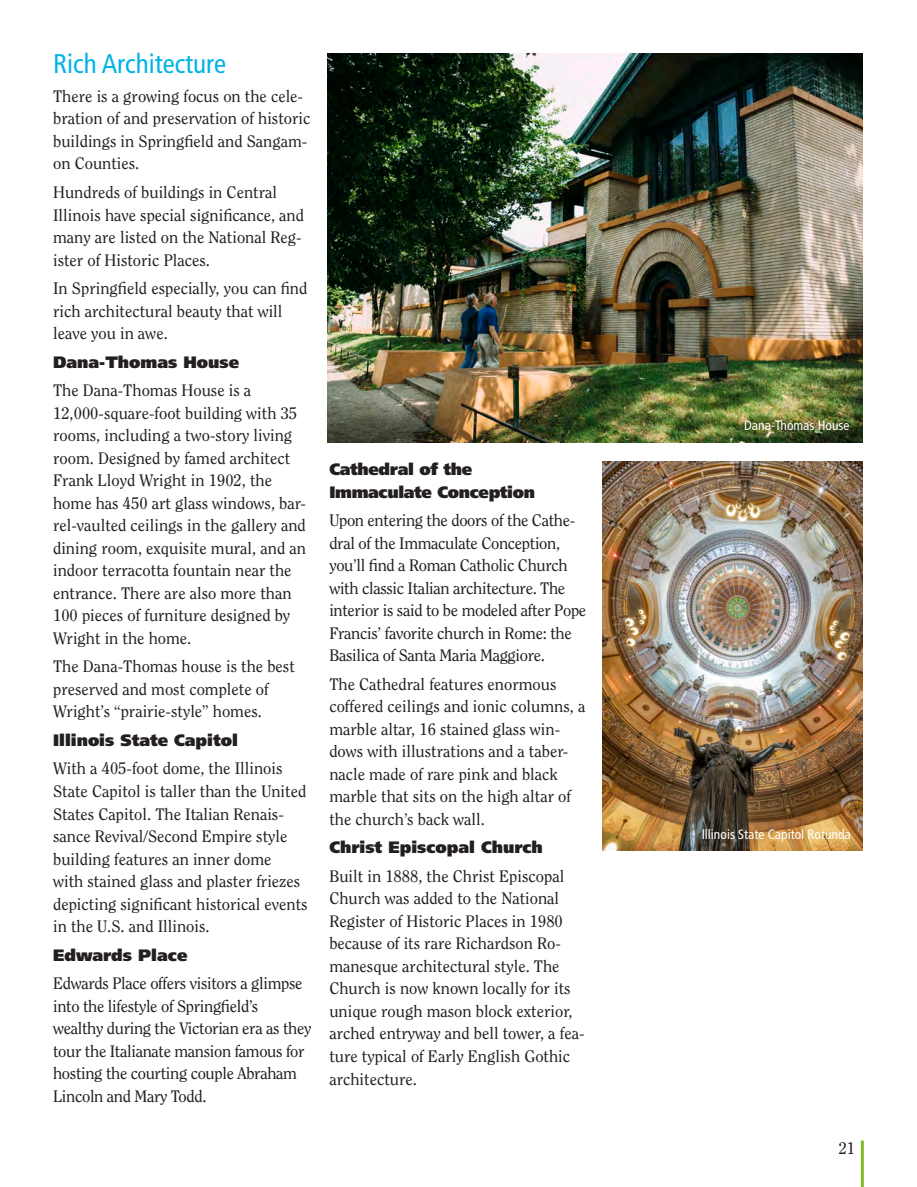
<style>
.page{position:relative;width:917px;height:1187px;background:#fff}
.page>*{position:absolute;margin:0;border:0;box-sizing:border-box;transform-origin:0 0}
.Minor_Head{font:condensed 27px "Frutiger LT Std";color:#00b4e3}
.t1{font:16.5px/22.5px "Clearface Std";color:#231f20}
.t2{font:16.5px/22.5px "Clearface Std";letter-spacing:-.02em;color:#231f20}
.Attraction_Head{font:900 16.5px "Frutiger LT Std";color:#231f20}
.Attraction_Head-2{font:900 16.5px/22.5px "Frutiger LT Std";letter-spacing:-.02em;color:#231f20}
.t3{font:condensed 13.5px "Frutiger LT Std";color:#fff}
</style>
<div class="page">
<hr style="left:860px;top:1140px;width:3px;height:46px;background:#82bb27">
<img style="left:328px;top:53px;width:534px;height:389px">
<img style="left:602px;top:461px;width:260px;height:389px">
<p class="Minor_Head" style="left:53px;top:48px;width:174px">Rich Architecture</p>
<p class="t1" style="left:53px;top:85px;width:259px">There is a growing focus on the cele&shy;bration of and preservation of historic buildings in Springfield and Sangam&shy;on Counties.</p>
<p class="t1" style="left:53px;top:181px;width:252px">Hundreds of buildings in Central Illinois have special significance, and many are listed on the National Reg&shy;ister of Historic Places.</p>
<p class="t1" style="left:53px;top:277px;width:255px">In Springfield especially, you can find rich architectural beauty that will leave you in awe.</p>
<p class="Attraction_Head" style="left:53px;top:352px;width:187px">Dana-Thomas House</p>
<p class="t1" style="left:53px;top:379px;width:254px">The Dana-Thomas House is a 12,000-square-foot building with 35 rooms, including a two-story living room. Designed by famed architect Frank Lloyd Wright in 1902, the home has 450 art glass windows, bar&shy;rel-vaulted ceilings in the gallery and dining room, exquisite mural, and an indoor terracotta fountain near the entrance. There are also more than 100 pieces of furniture designed by Wright in the home.</p>
<p class="t1" style="left:53px;top:655px;width:243px">The Dana-Thomas house is the best preserved and most complete of<br>Wright’s “prairie-style” homes.</p>
<p class="Attraction_Head" style="left:53px;top:730px;width:186px">Illinois State Capitol</p>
<p class="t1" style="left:53px;top:757px;width:256px">With a 405-foot dome, the Illinois State Capitol is taller than the United States Capitol. The Italian Renais&shy;sance Revival/Second Empire style building features an inner dome<br>with stained glass and plaster friezes depicting significant historical events in the U.S. and Illinois.</p>
<p class="Attraction_Head" style="left:53px;top:944px;width:136px">Edwards Place</p>
<p class="t2" style="left:53px;top:972px;width:260px">Edwards Place offers visitors a glimpse into the lifestyle of Springfield’s wealthy during the Victorian era as they tour the Italianate mansion famous for hosting the courting couple Abraham Lincoln and Mary Todd.</p>
<p class="Attraction_Head-2" style="left:329px;top:458px;width:207px">Cathedral of the<br>Immaculate Conception</p>
<p class="t2" style="left:329px;top:509px;width:258px">Upon entering the doors of the Cathe&shy;dral of the Immaculate Conception, you’ll find a Roman Catholic Church with classic Italian architecture. The interior is said to be modeled after Pope Francis’ favorite church in Rome: the Basilica of Santa Maria Maggiore.</p>
<p class="t1" style="left:329px;top:672px;width:257px">The Cathedral features enormous coffered ceilings and ionic columns, a marble altar, 16 stained glass win&shy;dows with illustrations and a taber&shy;nacle made of rare pink and black marble that sits on the high altar of the church’s back wall.</p>
<p class="Attraction_Head" style="left:329px;top:837px;width:215px">Christ Episcopal Church</p>
<p class="t1" style="left:329px;top:864px;width:256px">Built in 1888, the Christ Episcopal Church was added to the National Register of Historic Places in 1980 because of its rare Richardson Ro&shy;manesque architectural style. The Church is now known locally for its unique rough mason block exterior, arched entryway and bell tower, a fea&shy;ture typical of Early English Gothic architecture.</p>
<p class="t3" style="left:744px;top:417px;width:107px">Dana-Thomas House</p>
<p class="t3" style="left:701px;top:826px;width:150px">Illinois State Capitol Rotunda</p>
<p class="t1" style="left:838px;top:1136px;width:18px">21</p>
</div>
